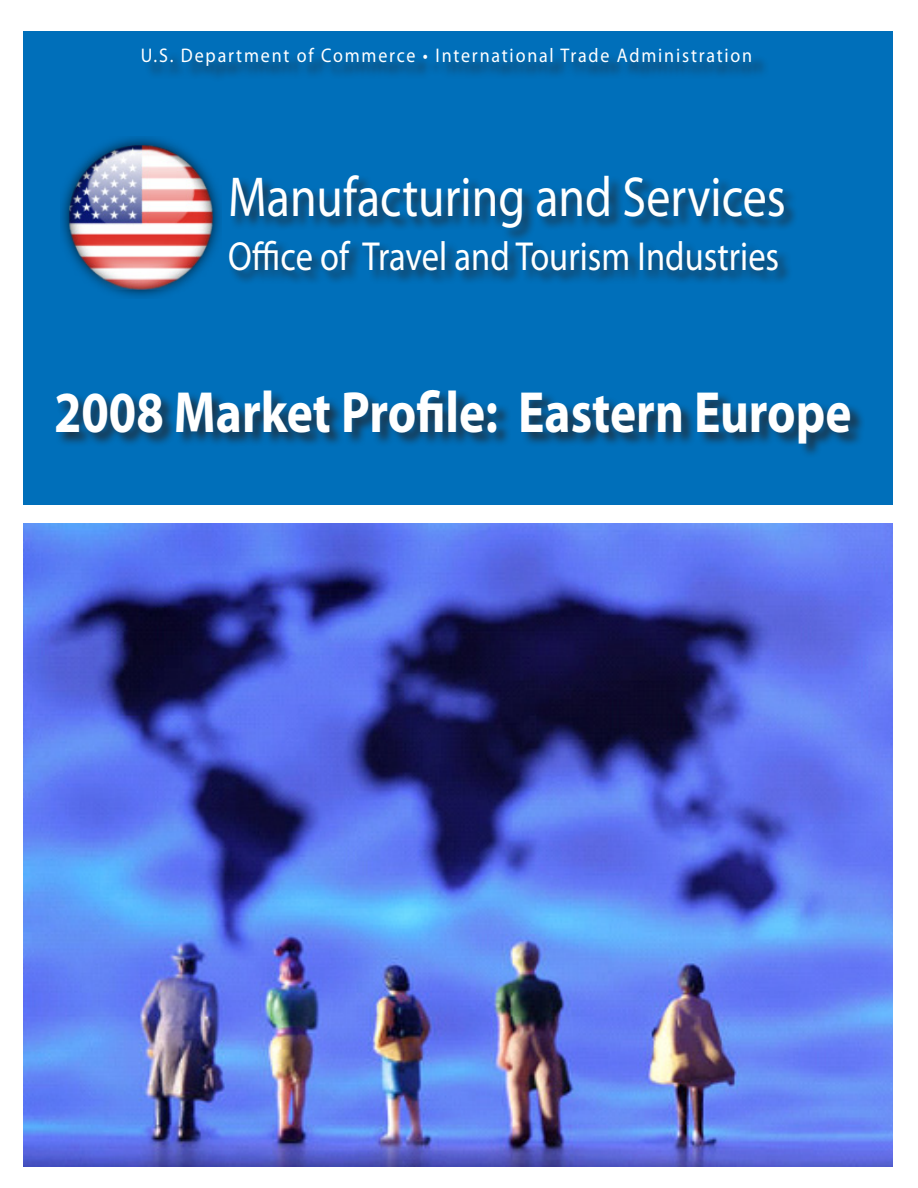
<style>
.page{position:relative;width:918px;height:1188px;background:#fff}
.page>*{position:absolute;margin:0;border:0;box-sizing:border-box;transform-origin:0 0}
.t1{font:700 58.35px "Myriad Pro";color:#fff;scale:.85 1}
.t2{font:56.7px "Myriad Pro";color:#fff;scale:.85 1}
.t3{font:40.65px "Myriad Pro";color:#fff;scale:.85 1}
.t4{font:19.8px "Myriad Pro";letter-spacing:.1em;color:#fff;scale:.91 1}
</style>
<div class="page">
<div style="left:24px;top:31px;width:869px;height:473px;background:#006fba"></div>
<img style="left:61px;top:137px;width:160px;height:161px">
<img style="left:24px;top:524px;width:869px;height:643px">
<div style="left:144px;top:49px;width:626px;height:33px;background:#231f20;opacity:.75"></div>
<div style="left:228px;top:175px;width:571px;height:110px;background:#231f20;opacity:.75"></div>
<div style="left:55px;top:389px;width:810px;height:70px;background:#231f20;opacity:.75"></div>
<p class="t4" style="left:141px;top:43px;width:674px">U.S. Department of Commerce • International Trade Administration</p>
<h2 class="t2" style="left:228px;top:162px;width:658px">Manufacturing and Services</h2>
<h3 class="t3" style="left:228px;top:231px;width:650px">Office of Travel and Tourism Industries</h3>
<h1 class="t1" style="left:54px;top:374px;width:940px">2008 Market Profile: Eastern Europe</h1>
</div>
